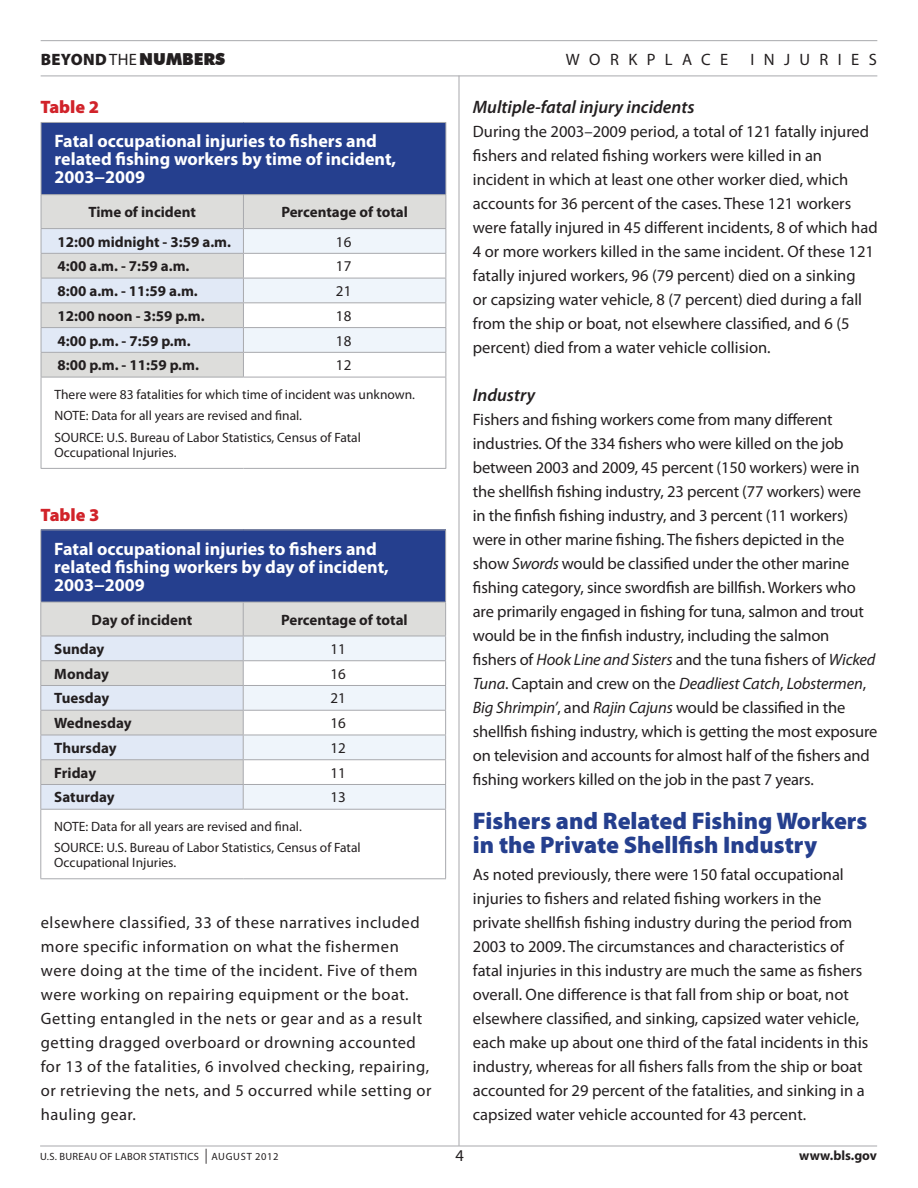
<style>
.page{position:relative;width:918px;height:1188px;background:#fff}
.page>*{position:absolute;margin:0;border:0;box-sizing:border-box;transform-origin:0 0}
.Heading_2{font:900 24px/24px "Myriad Pro";color:#253f8e}
.Table_Header_1{font:700 18px/18px "Myriad Pro";color:#fff}
.Heading_3{font:italic 600 18px "Myriad Pro";color:#231f20}
.Heading_4_single_col{font:900 18px "Myriad Pro";color:#d1232a}
.t1{font:16.5px/24px "Myriad Pro";color:#231f20}
.t2{font:16.5px/24px "Myriad Pro";letter-spacing:.03em;color:#231f20}
.t3{font:16.5px "Myriad Pro";letter-spacing:.57em;color:#231f20}
.t4{font:900 16.5px "Futura BT";color:#231f20}
.Table_Left_Column{font:700 15px "Myriad Pro";color:#231f20}
.Table_Header_2{font:700 15px "Myriad Pro";color:#231f20}
.Table_Body_Regular{font:15px "Myriad Pro";color:#231f20}
.Table_Footer{font:13.5px/15px "Myriad Pro";color:#231f20}
.t5{font:700 13.5px "Myriad Pro";color:#231f20}
.t6{font:10.5px "Myriad Pro";letter-spacing:.03em;color:#231f20}
.s1{font-family:"Myriad Pro"}
.s2{font-family:"Myriad Pro";font-weight:400}
.s3{font-style:italic}
.s4{font-size:15px}
</style>
<div class="page">
<hr style="left:459px;top:76px;width:1px;height:1070px;background:#a8a9ad">
<hr style="left:40px;top:1146px;width:837px;height:1px;background:#a8a9ad">
<hr style="left:41px;top:40px;width:836px;height:1px;background:#a8a9ad">
<hr style="left:41px;top:76px;width:836px;height:1px;background:#a8a9ad">
<div style="left:41px;top:530px;width:405px;height:72px;background:#253f8e"></div>
<div style="left:41px;top:603px;width:404px;height:33px;background:#dddddb"></div>
<hr style="left:40px;top:530px;width:203px;height:1px;background:#a8a9ad">
<hr style="left:40px;top:530px;width:1px;height:72px;background:#a8a9ad">
<hr style="left:243px;top:530px;width:203px;height:1px;background:#a8a9ad">
<hr style="left:445px;top:530px;width:1px;height:72px;background:#a8a9ad">
<hr style="left:40px;top:602px;width:203px;height:1px;background:#a8a9ad">
<hr style="left:40px;top:602px;width:1px;height:34px;background:#a8a9ad">
<hr style="left:243px;top:602px;width:203px;height:1px;background:#a8a9ad">
<hr style="left:243px;top:602px;width:1px;height:34px;background:#a8a9ad">
<hr style="left:445px;top:602px;width:1px;height:34px;background:#a8a9ad">
<svg style="left:40px;top:636px;width:406px;height:173px"></svg>
<hr style="left:40px;top:809px;width:203px;height:1px;background:#a8a9ad">
<hr style="left:40px;top:810px;width:1px;height:68px;background:#a8a9ad">
<hr style="left:243px;top:809px;width:203px;height:1px;background:#a8a9ad">
<hr style="left:445px;top:810px;width:1px;height:68px;background:#a8a9ad">
<hr style="left:40px;top:878px;width:203px;height:1px;background:#a8a9ad">
<hr style="left:243px;top:878px;width:203px;height:1px;background:#a8a9ad">
<div style="left:41px;top:122px;width:405px;height:73px;background:#253f8e"></div>
<div style="left:42px;top:195px;width:404px;height:33px;background:#dddddb"></div>
<hr style="left:41px;top:122px;width:202px;height:1px;background:#a8a9ad">
<hr style="left:41px;top:123px;width:1px;height:71px;background:#a8a9ad">
<hr style="left:243px;top:122px;width:203px;height:1px;background:#a8a9ad">
<hr style="left:446px;top:123px;width:1px;height:71px;background:#a8a9ad">
<hr style="left:41px;top:194px;width:202px;height:1px;background:#a8a9ad">
<hr style="left:41px;top:195px;width:1px;height:33px;background:#a8a9ad">
<hr style="left:243px;top:194px;width:203px;height:1px;background:#a8a9ad">
<hr style="left:243px;top:195px;width:1px;height:33px;background:#a8a9ad">
<hr style="left:446px;top:195px;width:1px;height:33px;background:#a8a9ad">
<hr style="left:41px;top:228px;width:202px;height:1px;background:#a8a9ad">
<hr style="left:243px;top:228px;width:203px;height:1px;background:#a8a9ad">
<svg style="left:41px;top:229px;width:406px;height:148px"></svg>
<hr style="left:41px;top:377px;width:202px;height:1px;background:#a8a9ad">
<hr style="left:41px;top:377px;width:1px;height:91px;background:#a8a9ad">
<hr style="left:243px;top:377px;width:203px;height:1px;background:#a8a9ad">
<hr style="left:446px;top:377px;width:1px;height:91px;background:#a8a9ad">
<hr style="left:41px;top:468px;width:202px;height:1px;background:#a8a9ad">
<hr style="left:243px;top:468px;width:203px;height:1px;background:#a8a9ad">
<p class="t4" style="left:41px;top:49px;width:186px"><span class="s1">BEYOND</span> <span class="s2">THE</span>NUMBERS</p>
<p class="t3" style="left:566px;top:49px;width:164px">WORKPLACE</p>
<p class="t3" style="left:750px;top:49px;width:128px">INJURIES</p>
<p class="Heading_4_single_col" style="left:40px;top:96px;width:60px">Table 2</p>
<p class="Table_Header_1" style="left:55px;top:132px;width:343px">Fatal occupational injuries to fishers and related fishing workers by time of incident,<br>2003−2009</p>
<p class="Table_Header_2" style="left:89px;top:202px;width:109px">Time of incident</p>
<p class="Table_Header_2" style="left:281px;top:202px;width:128px">Percentage of total</p>
<p class="Table_Left_Column" style="left:58px;top:232px;width:175px">12:00 midnight - 3:59 a.m.</p>
<p class="Table_Body_Regular" style="left:336px;top:232px;width:17px">16</p>
<p class="Table_Left_Column" style="left:58px;top:257px;width:133px">4:00 a.m. - 7:59 a.m.</p>
<p class="Table_Body_Regular" style="left:336px;top:257px;width:17px">17</p>
<p class="Table_Left_Column" style="left:58px;top:281px;width:142px">8:00 a.m. - 11:59 a.m.</p>
<p class="Table_Body_Regular" style="left:336px;top:282px;width:17px">21</p>
<p class="Table_Left_Column" style="left:58px;top:306px;width:149px">12:00 noon - 3:59 p.m.</p>
<p class="Table_Body_Regular" style="left:336px;top:307px;width:17px">18</p>
<p class="Table_Left_Column" style="left:58px;top:331px;width:135px">4:00 p.m. - 7:59 p.m.</p>
<p class="Table_Body_Regular" style="left:336px;top:331px;width:17px">18</p>
<p class="Table_Left_Column" style="left:58px;top:356px;width:143px">8:00 p.m. - 11:59 p.m.</p>
<p class="Table_Body_Regular" style="left:336px;top:356px;width:17px">12</p>
<p class="Table_Footer" style="left:55px;top:386px;width:362px">There were 83 fatalities for which time of incident was unknown.</p>
<p class="Table_Footer" style="left:55px;top:408px;width:249px">NOTE: Data for all years are revised and final.</p>
<p class="Table_Footer" style="left:55px;top:430px;width:308px">SOURCE: U.S. Bureau of Labor Statistics, Census of Fatal<br>Occupational Injuries.</p>
<p class="Heading_4_single_col" style="left:41px;top:504px;width:60px">Table 3</p>
<p class="Table_Header_1" style="left:54px;top:539px;width:336px">Fatal occupational injuries to fishers and related fishing workers by day of incident,<br>2003−2009</p>
<p class="Table_Header_2" style="left:92px;top:610px;width:102px">Day of incident</p>
<p class="Table_Header_2" style="left:281px;top:610px;width:128px">Percentage of total</p>
<p class="Table_Left_Column" style="left:54px;top:639px;width:52px">Sunday</p>
<p class="Table_Body_Regular" style="left:331px;top:640px;width:17px">11</p>
<p class="Table_Left_Column" style="left:54px;top:664px;width:56px">Monday</p>
<p class="Table_Body_Regular" style="left:331px;top:664px;width:17px">16</p>
<p class="Table_Left_Column" style="left:54px;top:689px;width:57px">Tuesday</p>
<p class="Table_Body_Regular" style="left:331px;top:689px;width:17px">21</p>
<p class="Table_Left_Column" style="left:54px;top:713px;width:79px">Wednesday</p>
<p class="Table_Body_Regular" style="left:331px;top:714px;width:17px">16</p>
<p class="Table_Left_Column" style="left:54px;top:738px;width:64px">Thursday</p>
<p class="Table_Body_Regular" style="left:331px;top:739px;width:17px">12</p>
<p class="Table_Left_Column" style="left:54px;top:763px;width:43px">Friday</p>
<p class="Table_Body_Regular" style="left:331px;top:763px;width:17px">11</p>
<p class="Table_Left_Column" style="left:54px;top:788px;width:62px">Saturday</p>
<p class="Table_Body_Regular" style="left:331px;top:788px;width:17px">13</p>
<p class="Table_Footer" style="left:54px;top:818px;width:249px">NOTE: Data for all years are revised and final.</p>
<p class="Table_Footer" style="left:54px;top:840px;width:308px">SOURCE: U.S. Bureau of Labor Statistics, Census of Fatal<br>Occupational Injuries.</p>
<p class="t2" style="left:41px;top:910px;width:392px">elsewhere classified, 33 of these narratives included more specific information on what the fishermen were doing at the time of the incident. Five of them were working on repairing equipment or the boat.<br>Getting entangled in the nets or gear and as a result getting dragged overboard or drowning accounted for 13 of the fatalities, 6 involved checking, repairing, or retrieving the nets, and 5 occurred while setting or hauling gear.</p>
<p class="Heading_3" style="left:473px;top:95px;width:223px">Multiple-fatal injury incidents</p>
<p class="t1" style="left:473px;top:119px;width:406px">During the 2003–2009 period, a total of 121 fatally injured fishers and related fishing workers were killed in an incident in which at least one other worker died, which accounts for 36 percent of the cases. These 121 workers were fatally injured in 45 different incidents, 8 of which had 4 or more workers killed in the same incident. Of these 121 fatally injured workers, 96 (79 percent) died on a sinking<br>or capsizing water vehicle, 8 (7 percent) died during a fall from the ship or boat, not elsewhere classified, and 6 (5 percent) died from a water vehicle collision.</p>
<p class="Heading_3" style="left:473px;top:383px;width:64px">Industry</p>
<p class="t1" style="left:473px;top:407px;width:406px">Fishers and fishing workers come from many different industries. Of the 334 fishers who were killed on the job between 2003 and 2009, 45 percent (150 workers) were in the shellfish fishing industry, 23 percent (77 workers) were in the finfish fishing industry, and 3 percent (11 workers) were in other marine fishing. The fishers depicted in the show <span class="s3">Swords</span> would be classified under the other marine fishing category, since swordfish are billfish. Workers who are primarily engaged in fishing for tuna, salmon and trout would be in the finfish industry, including the salmon<br>fishers of <span class="s3">Hook Line and Sisters</span> and the tuna fishers of <span class="s3">Wicked Tuna</span>. Captain and crew on the <span class="s3">Deadliest Catch</span>, <span class="s3">Lobstermen</span>, <span class="s3">Big Shrimpin’</span>, and <span class="s3">Rajin Cajuns</span> would be classified in the shellfish fishing industry, which is getting the most exposure on television and accounts for almost half of the fishers and fishing workers killed on the job in the past 7 years.</p>
<p class="Heading_2" style="left:473px;top:809px;width:396px">Fishers and Related Fishing Workers in the Private Shellfish Industry</p>
<p class="t1" style="left:473px;top:862px;width:397px">As noted previously, there were 150 fatal occupational injuries to fishers and related fishing workers in the private shellfish fishing industry during the period from 2003 to 2009. The circumstances and characteristics of fatal injuries in this industry are much the same as fishers overall. One difference is that fall from ship or boat, not elsewhere classified, and sinking, capsized water vehicle, each make up about one third of the fatal incidents in this industry, whereas for all fishers falls from the ship or boat accounted for 29 percent of the fatalities, and sinking in a capsized water vehicle accounted for 43 percent.</p>
<p class="t6" style="left:40px;top:1150px;width:240px">U.S. BUREAU OF LABOR STATISTICS <span class="s4">|</span> AUGUST 2012</p>
<p class="t1" style="left:455px;top:1144px;width:10px">4</p>
<p class="t5" style="left:799px;top:1147px;width:79px">www.bls.gov</p>
</div>
